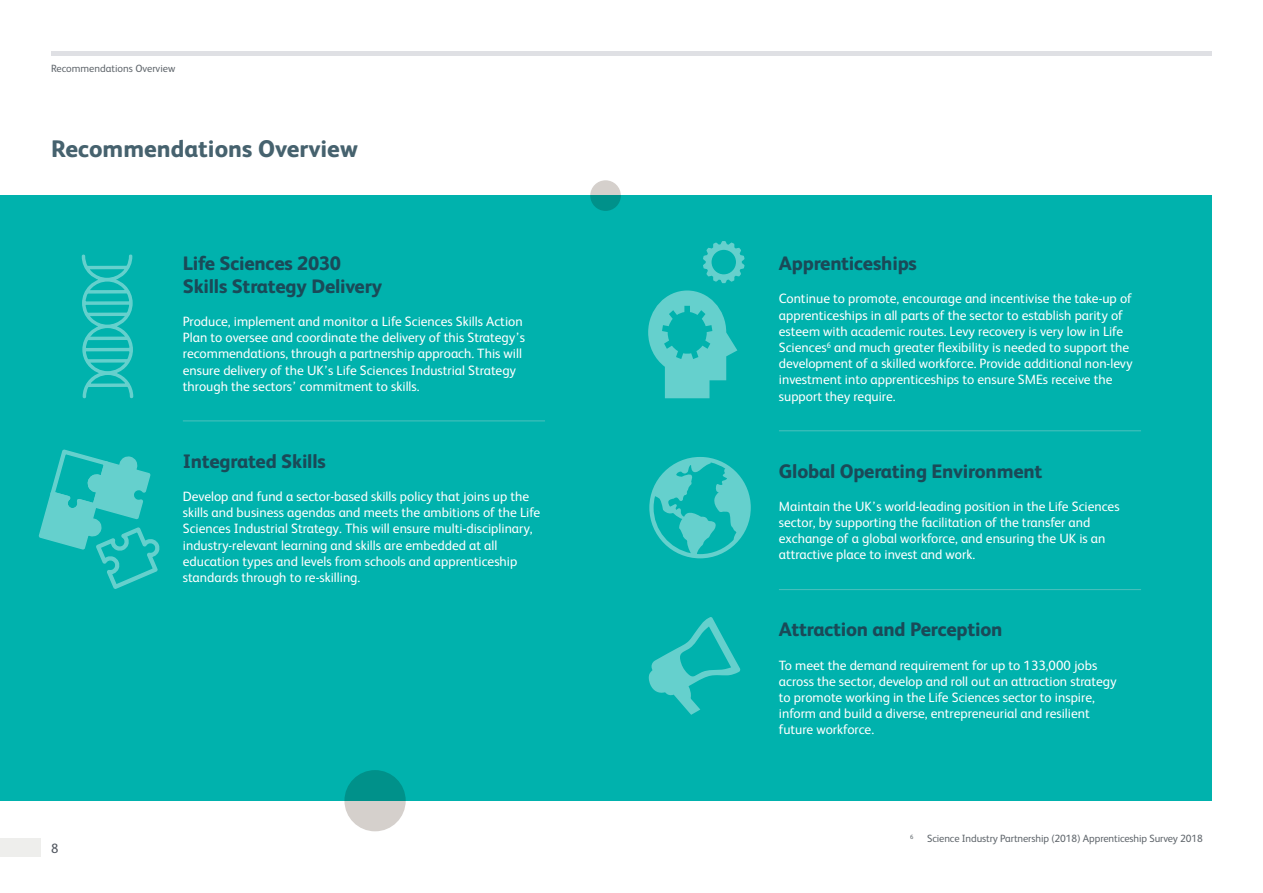
<style>
.page{position:relative;width:1263px;height:893px;background:#fff}
.page>*{position:absolute;margin:0;border:0;box-sizing:border-box;transform-origin:0 0}
.Heading{font:800 24px "FS Albert";color:#46626e}
.Sub_Section_Header{font:800 19.5px/22.5px "FS Albert";letter-spacing:-.01em;color:#1a4a58}
.Body_Copy{font:13.5px/16.2px "FS Albert";color:#fff}
.t1{font:13.5px "FS Albert";color:#51565f}
.Footnote{font:10.5px "FS Albert";letter-spacing:-.01em;color:#60666c}
.Footnote-2{font:6.15px "FS Albert";color:#60666c}
</style>
<div class="page">
<div style="left:0;top:838px;width:40px;height:19px;background:#eeeeec"></div>
<div style="left:0;top:196px;width:1212px;height:605px;background:#00b2ad"></div>
<hr style="left:183px;top:420px;width:362px;height:1px;background:#4cc1bd">
<hr style="left:779px;top:430px;width:362px;height:1px;background:#4cc1bd">
<hr style="left:779px;top:589px;width:362px;height:1px;background:#4cc1bd">
<svg style="left:648px;top:290px;width:89px;height:108px"></svg>
<svg style="left:81px;top:254px;width:53px;height:145px"></svg>
<svg style="left:344px;top:770px;width:62px;height:61px;background:#68b0aa"></svg>
<svg style="left:590px;top:180px;width:31px;height:31px"></svg>
<svg style="left:703px;top:241px;width:41px;height:42px"></svg>
<svg style="left:649px;top:617px;width:92px;height:98px"></svg>
<svg style="left:649px;top:457px;width:102px;height:101px"></svg>
<svg style="left:38px;top:449px;width:122px;height:140px"></svg>
<hr style="left:51px;top:51px;width:1161px;height:4px;background:#dfe0e4">
<p class="Footnote" style="left:51px;top:61px;width:126px">Recommendations Overview</p>
<p class="Heading" style="left:51px;top:131px;width:308px">Recommendations Overview</p>
<p class="Sub_Section_Header" style="left:183px;top:251px;width:201px">Life Sciences 2030<br>Skills Strategy Delivery</p>
<p class="Body_Copy" style="left:183px;top:313px;width:344px">Produce, implement and monitor a Life Sciences Skills Action Plan to oversee and coordinate the delivery of this Strategy’s recommendations, through a partnership approach. This will ensure delivery of the UK’s Life Sciences Industrial Strategy through the sectors’ commitment to skills.</p>
<p class="t1" style="left:51px;top:839px;width:9px">8</p>
<p class="Sub_Section_Header" style="left:183px;top:449px;width:144px">Integrated Skills</p>
<p class="Body_Copy" style="left:183px;top:488px;width:359px">Develop and fund a sector-based skills policy that joins up the skills and business agendas and meets the ambitions of the Life Sciences Industrial Strategy. This will ensure multi-disciplinary, industry-relevant learning and skills are embedded at all education types and levels from schools and apprenticeship standards through to re-skilling.</p>
<p class="Sub_Section_Header" style="left:779px;top:251px;width:140px">Apprenticeships</p>
<p class="Body_Copy" style="left:779px;top:290px;width:355px">Continue to promote, encourage and incentivise the take-up of apprenticeships in all parts of the sector to establish parity of esteem with academic routes. Levy recovery is very low in Life Sciences<sup>6</sup> and much greater flexibility is needed to support the development of a skilled workforce. Provide additional non-levy investment into apprenticeships to ensure SMEs receive the support they require.</p>
<p class="Sub_Section_Header" style="left:779px;top:459px;width:265px">Global Operating Environment</p>
<p class="Body_Copy" style="left:779px;top:497px;width:342px">Maintain the UK’s world-leading position in the Life Sciences sector, by supporting the facilitation of the transfer and exchange of a global workforce, and ensuring the UK is an attractive place to invest and work.</p>
<p class="Sub_Section_Header" style="left:779px;top:617px;width:225px">Attraction and Perception</p>
<p class="Body_Copy" style="left:779px;top:656px;width:339px">To meet the demand requirement for up to 133,000 jobs across the sector, develop and roll out an attraction strategy to promote working in the Life Sciences sector to inspire, inform and build a diverse, entrepreneurial and resilient future workforce.</p>
<p class="Footnote-2" style="left:910px;top:833px;width:5px">6</p>
<p class="Footnote" style="left:927px;top:832px;width:277px">Science Industry Partnership (2018) Apprenticeship Survey 2018</p>
</div>
